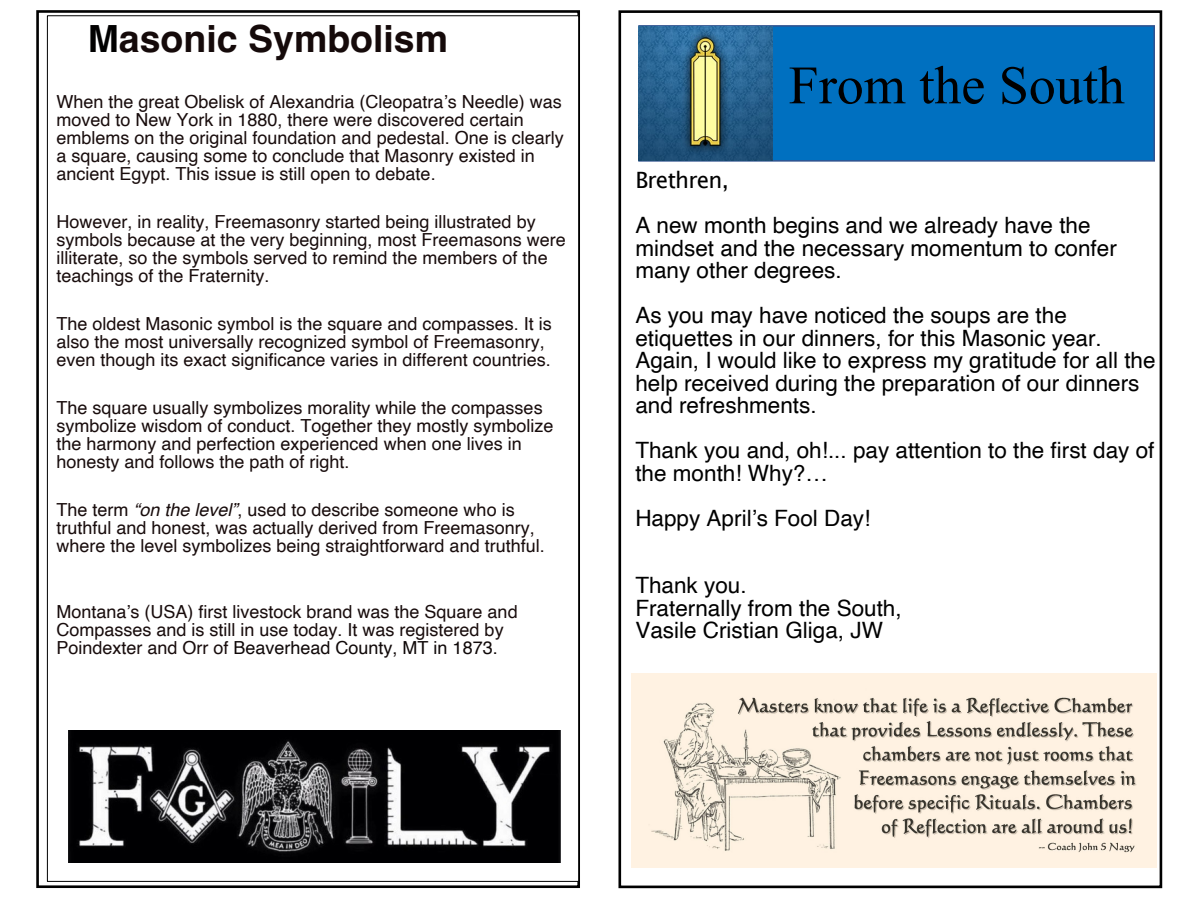
<style>
.page{position:relative;width:1188px;height:918px;background:#fff}
.page>*{position:absolute;margin:0;border:0;box-sizing:border-box;transform-origin:0 0}
.t1{font:54px "Times New Roman";color:#000}
.t2{font:700 37.5px "Helvetica";color:#150a0a}
.t3{font:22.5px/22.5px "Helvetica";color:#000}
.t4{font:22.5px "Lucida Grande";letter-spacing:-.035em;color:#000}
.t5{font:18px/18px "Helvetica";color:#180c0c}
.s1{color:#fff}
.s2{color:#010000}
.s3{font-style:italic}
.s4{color:#100909}
</style>
<div class="page">
<div style="left:638px;top:25px;width:517px;height:137px;background:#0070c0;border:2px solid #2f528f"></div>
<img style="left:638px;top:27px;width:134px;height:134px">
<div style="left:618px;top:10px;width:544px;height:878px;border:3px solid #000"></div>
<div style="left:47px;top:15px;width:532px;height:867px;background:#fff;border:1px solid #000"></div>
<img style="left:68px;top:730px;width:492px;height:132px">
<img style="left:632px;top:674px;width:524px;height:194px">
<h2 class="t2" style="left:56px;top:24px;width:393px"><span class="s1">M</span><span class="s2">M</span>asonic Symbolism</h2>
<p class="t5" style="left:56px;top:94px;width:509px">When the great Obelisk of Alexandria (Cleopatra’s Needle) was moved to New York in 1880, there were discovered certain emblems on the original foundation and pedestal. One is clearly a square, causing some to conclude that Masonry existed in ancient Egypt. This issue is still open to debate.</p>
<p class="t5" style="left:56px;top:214px;width:511px">However, in reality, Freemasonry started being illustrated by symbols because at the very beginning, most Freemasons were illiterate, so the symbols served to remind the members of the teachings of the Fraternity.</p>
<p class="t5" style="left:56px;top:316px;width:497px">The oldest Masonic symbol is the square and compasses. It is also the most universally recognized symbol of Freemasonry, even though its exact significance varies in different countries.</p>
<p class="t5" style="left:56px;top:400px;width:499px">The square usually symbolizes morality while the compasses symbolize wisdom of conduct. Together they mostly symbolize the harmony and perfection experienced when one lives in honesty and follows the path of right.</p>
<p class="t5" style="left:56px;top:502px;width:490px">The term <span class="s3">“on the level”</span>, used to describe someone who is truthful and honest, was actually derived from Freemasonry, where the level symbolizes being straightforward and truthful.</p>
<p class="t5" style="left:56px;top:604px;width:463px">Montana’s (USA) first livestock brand was the Square and<br>Compasses and is still in use today. It was registered by<br>Poindexter and Orr of <span class="s4">Beaverhead County, MT in 1873.</span></p>
<h1 class="t1" style="left:789px;top:66px;width:338px">From the South</h1>
<p class="t4" style="left:635px;top:170px;width:95px">Brethren,</p>
<p class="t3" style="left:635px;top:215px;width:483px">A new month begins and we already have the mindset and the necessary momentum to confer many other degrees.</p>
<p class="t3" style="left:635px;top:305px;width:522px">As you may have noticed the soups are the etiquettes in our dinners, for this Masonic year.<br>Again, I would like to express my gratitude for all the help received during the preparation of our dinners and refreshments.</p>
<p class="t3" style="left:635px;top:440px;width:521px">Thank you and, oh!... pay attention to the first day of the month! Why?…</p>
<p class="t3" style="left:635px;top:508px;width:237px">Happy April’s Fool Day!</p>
<p class="t3" style="left:635px;top:575px;width:268px">Thank you.<br>Fraternally from the South,<br>Vasile Cristian Gliga, JW</p>
</div>
